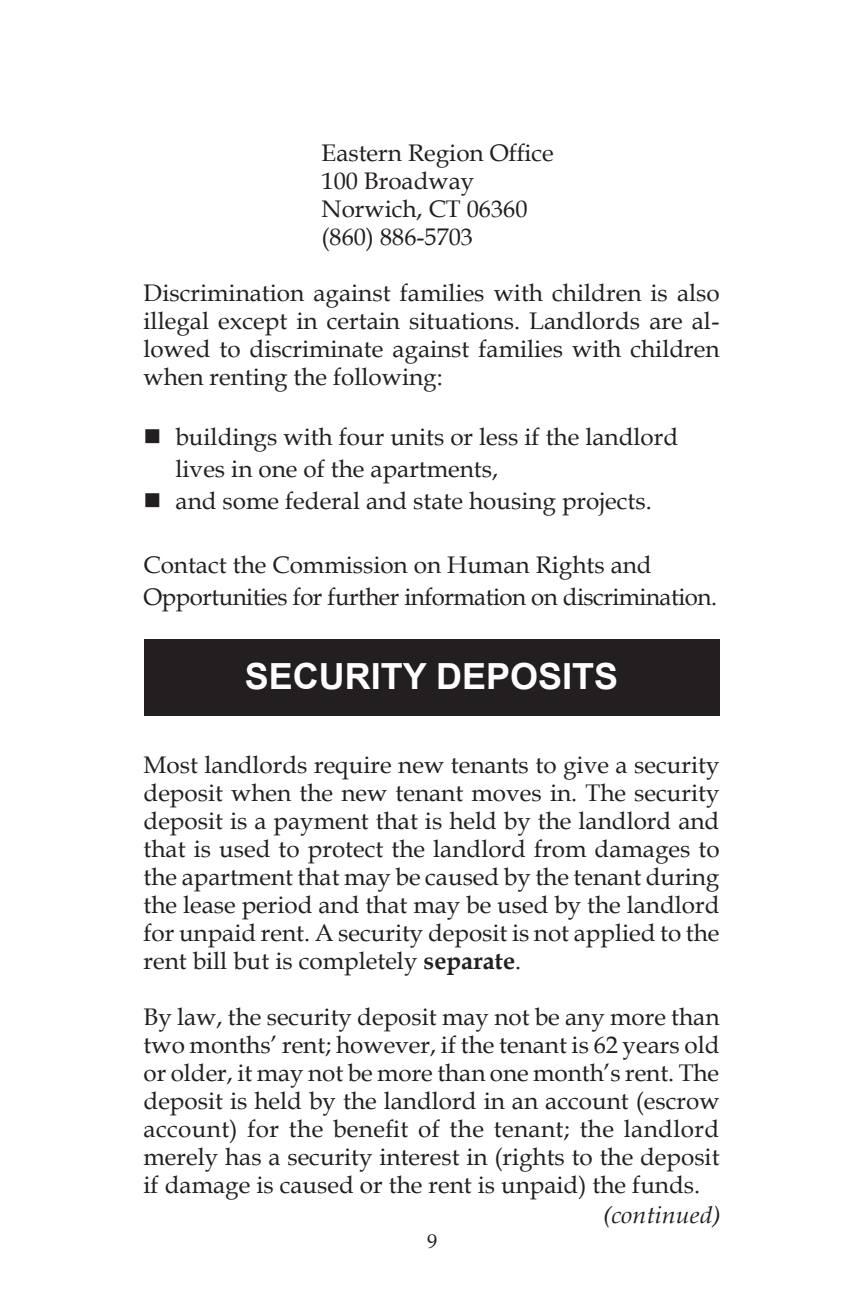
<style>
.page{position:relative;width:864px;height:1296px;background:#fff}
.page>*{position:absolute;margin:0;border:0;box-sizing:border-box;transform-origin:0 0}
.t1{font:700 36px "Arial";color:#fff}
.t2{font:24px/28px "Book Antiqua";color:#231f20;text-align:justify}
.t3{font:24px "Book Antiqua";letter-spacing:-.02em;color:#231f20}
.t4{font:italic 24px "Book Antiqua";color:#231f20;scale:1.05 1}
.t5{font:20px "Book Antiqua";color:#231f20}
.s1{font-weight:700}
</style>
<div class="page">
<div style="left:144px;top:639px;width:576px;height:77px;background:#231f20"></div>
<p class="t2" style="left:322px;top:139px;width:234px">Eastern Region Office</p>
<p class="t2" style="left:322px;top:167px;width:154px">100 Broadway</p>
<p class="t2" style="left:322px;top:195px;width:207px">Norwich, CT 06360</p>
<p class="t2" style="left:322px;top:223px;width:153px">(860) 886-5703</p>
<p class="t2" style="left:144px;top:279px;width:578px">Discrimination against families with children is also illegal except in certain situations. Landlords are al&shy;lowed to discriminate against families with children when renting the following:</p>
<p class="t2" style="left:144px;top:423px;width:536px">■ buildings with four units or less if the landlord</p>
<p class="t2" style="left:176px;top:455px;width:324px">lives in one of the apartments,</p>
<p class="t2" style="left:144px;top:487px;width:510px">■ and some federal and state housing projects.</p>
<p class="t2" style="left:144px;top:551px;width:510px">Contact the Commission on Human Rights and</p>
<p class="t3" style="left:144px;top:581px;width:575px">Opportunities for further information on discrimination.</p>
<p class="t1" style="left:245px;top:653px;width:375px">SECURITY DEPOSITS</p>
<p class="t2" style="left:144px;top:751px;width:578px">Most landlords require new tenants to give a security deposit when the new tenant moves in. The security deposit is a payment that is held by the landlord and that is used to protect the landlord from damages to the apartment that may be caused by the tenant during the lease period and that may be used by the landlord for unpaid rent. A security deposit is not applied to the rent bill but is completely <span class="s1">separate</span>.</p>
<p class="t2" style="left:144px;top:1003px;width:578px">By law, the security deposit may not be any more than two months’ rent; however, if the tenant is 62 years old or older, it may not be more than one month’s rent. The deposit is held by the landlord in an account (escrow account) for the benefit of the tenant; the landlord merely has a security interest in (rights to the deposit if damage is caused or the rent is unpaid) the funds.</p>
<p class="t4" style="left:603px;top:1198px;width:114px">(continued)</p>
<p class="t5" style="left:427px;top:1227px;width:11px">9</p>
</div>
